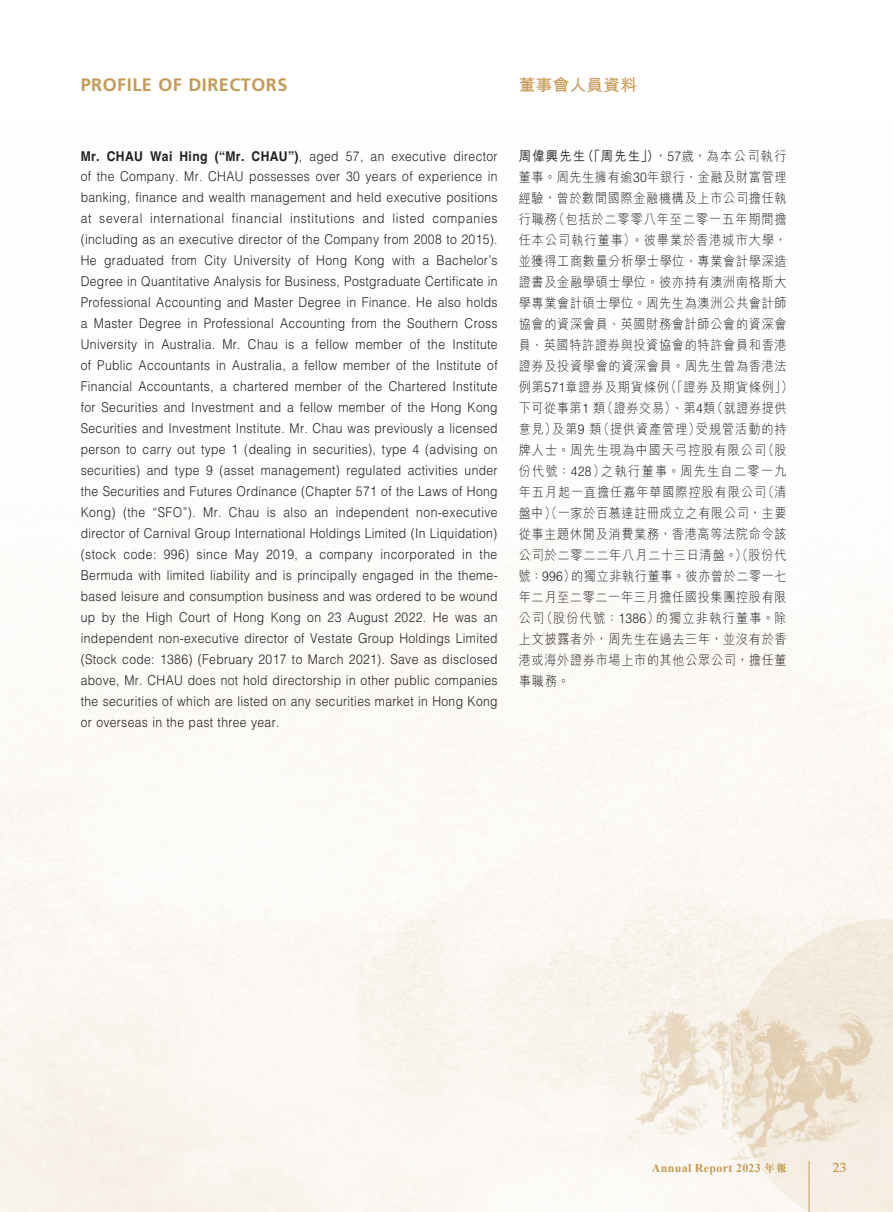
<style>
.page{position:relative;width:893px;height:1212px;background:#fff}
.page>*{position:absolute;margin:0;border:0;box-sizing:border-box;transform-origin:0 0}
.t1{font:700 18px "Frutiger LT Std";letter-spacing:.03em;color:#c69a56}
.t2{font:700 16.5px "M Hei HK";letter-spacing:.03em;color:#c69a56}
.t3{font:300 13.5px/21px "Helvetica LT Std";letter-spacing:.03em;color:#231f20;text-align:justify;scale:.9 1}
.t4{font:300 13.5px/21px "M Hei HK";letter-spacing:.055em;color:#231f20;scale:.9 1}
.t5{font:500 13.5px "Palatino LT Std";color:#c69a56}
.t6{font:700 12px "Times New Roman";letter-spacing:.025em;color:#c69a56}
.s1{font-weight:700}
.s2{font-weight:500}
.s3{font-family:"Helvetica LT Std"}
.s4{font-family:"M Sung HK";font-weight:800;font-size:10.5px}
</style>
<div class="page">
<svg style="left:731px;top:919px;width:162px;height:293px;fill:#f5eee3"></svg>
<hr style="left:809px;top:1161px;width:1px;height:51px;background:#c69a56">
<img style="left:606px;top:999px;width:275px;height:166px">
<h1 class="t1" style="left:81px;top:75px;width:208px">PROFILE OF DIRECTORS</h1>
<p class="t2" style="left:519px;top:72px;width:120px">董事會人員資料</p>
<p class="t3" style="left:81px;top:145px;width:465px"><span class="s1">Mr. CHAU Wai Hing (“Mr. CHAU”)</span>, aged 57, an executive director of the Company. Mr. CHAU possesses over 30 years of experience in banking, finance and wealth management and held executive positions at several international financial institutions and listed companies (including as an executive director of the Company from 2008 to 2015).<br>He graduated from City University of Hong Kong with a Bachelor’s Degree in Quantitative Analysis for Business, Postgraduate Certificate in Professional Accounting and Master Degree in Finance. He also holds a Master Degree in Professional Accounting from the Southern Cross University in Australia. Mr. Chau is a fellow member of the Institute of Public Accountants in Australia, a fellow member of the Institute of Financial Accountants, a chartered member of the Chartered Institute for Securities and Investment and a fellow member of the Hong Kong Securities and Investment Institute. Mr. Chau was previously a licensed person to carry out type 1 (dealing in securities), type 4 (advising on securities) and type 9 (asset management) regulated activities under the Securities and Futures Ordinance (Chapter 571 of the Laws of Hong Kong) (the “SFO”). Mr. Chau is also an independent non-executive director of Carnival Group International Holdings Limited (In Liquidation) (stock code: 996) since May 2019, a company incorporated in the Bermuda with limited liability and is principally engaged in the theme&shy;based leisure and consumption business and was ordered to be wound up by the High Court of Hong Kong on 23 August 2022. He was an independent non-executive director of Vestate Group Holdings Limited (Stock code: 1386) (February 2017 to March 2021). Save as disclosed above, Mr. CHAU does not hold directorship in other public companies the securities of which are listed on any securities market in Hong Kong or overseas in the past three year.</p>
<p class="t4" style="left:519px;top:145px;width:306px"><span class="s2">周偉興先生（「周先生」）</span>，<span class="s3">57</span>歲，為本公司執行董事。周先生擁有逾<span class="s3">30</span>年銀行、金融及財富管理經驗，曾於數間國際金融機構及上市公司擔任執行職務（包括於二零零八年至二零一五年期間擔任本公司執行董事）。彼畢業於香港城市大學，並獲得工商數量分析學士學位、專業會計學深造證書及金融學碩士學位。彼亦持有澳洲南格斯大學專業會計碩士學位。周先生為澳洲公共會計師協會的資深會員、英國財務會計師公會的資深會員、英國特許證券與投資協會的特許會員和香港證券及投資學會的資深會員。周先生曾為香港法例第<span class="s3">571</span>章證券及期貨條例（「證券及期貨條例」）下可從事第<span class="s3">1</span> 類（證券交易）、第<span class="s3">4</span>類（就證券提供意見）及第<span class="s3">9</span> 類（提供資產管理）受規管活動的持牌人士。周先生現為中國天弓控股有限公司（股份代號：<span class="s3">428</span>）之執行董事。周先生自二零一九年五月起一直擔任嘉年華國際控股有限公司（清盤中）（一家於百慕達註冊成立之有限公司，主要從事主題休閒及消費業務，香港高等法院命令該公司於二零二二年八月二十三日清盤。）（股份代號：<span class="s3">996</span>）的獨立非執行董事。彼亦曾於二零一七年二月至二零二一年三月擔任國投集團控股有限公司（股份代號：<span class="s3">1386</span>）的獨立非執行董事。除上文披露者外，周先生在過去三年，並沒有於香港或海外證券市場上市的其他公眾公司，擔任董事職務。</p>
<p class="t6" style="left:652px;top:1159px;width:136px">Annual Report 2023 <span class="s4">年報</span></p>
<p class="t5" style="left:833px;top:1159px;width:15px">23</p>
</div>
